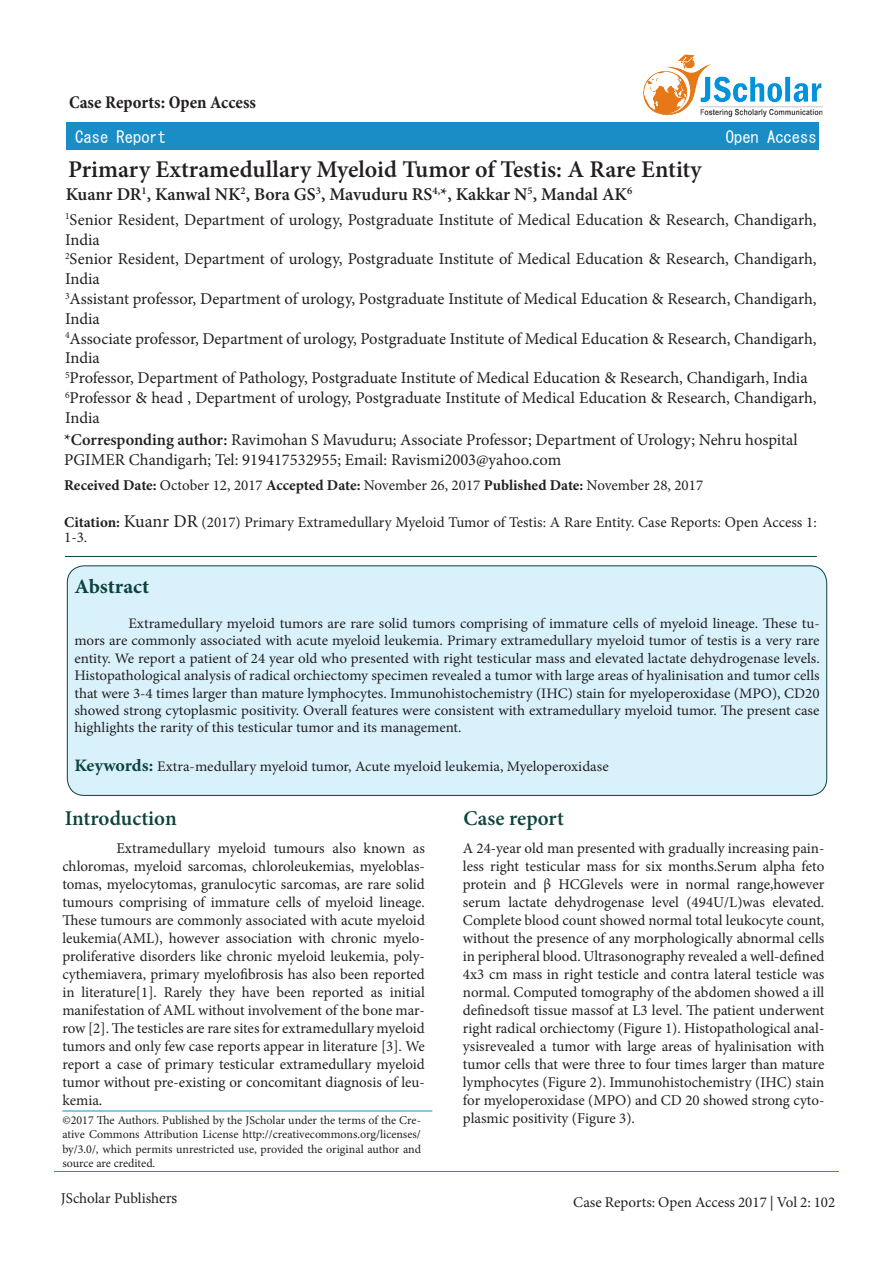
<style>
.page{position:relative;width:893px;height:1263px;background:#fff}
.page>*{position:absolute;margin:0;border:0;box-sizing:border-box;transform-origin:0 0}
.t1{font:600 24px "Minion Pro";color:#231f20}
.t2{font:600 21px "Minion Pro";color:#0d433d}
.t3{font:700 20.4px "Minion Pro";color:#0d433d}
.t4{font:600 18px "Minion Pro";color:#231f20}
.t5{font:700 condensed 18px "Minion Pro";letter-spacing:.005em;color:#231f20}
.t6{font:16.5px/19.8px "Minion Pro";color:#231f20}
.t7{font:16.5px "MS Gothic";color:#fff}
.t8{font:15px/18px "Minion Pro";color:#231f20;text-align:justify}
.t9{font:14.55px/17.4px "Minion Pro";letter-spacing:-.005em;color:#231f20;text-align:justify}
.t10{font:12px/14.4px "Minion Pro";color:#231f20;text-align:justify}
.s1{font-weight:600}
.s2{font-weight:700}
.s3{font-size:18px}
.s4{font-weight:700;font-size:17.4px;color:#0d433d}
.s5{font-family:"Calisto"}
</style>
<div class="page">
<hr style="left:54px;top:1171px;width:785px;height:1px;background:#1a8dc6">
<div style="left:66px;top:123px;width:753px;height:27px;background:#1a8dc6"></div>
<img style="left:643px;top:54px;width:180px;height:63px">
<hr style="left:62px;top:1110px;width:370px;height:1px;background:#1a8dc6">
<hr style="left:65px;top:556px;width:752px;height:1px;background:#0d433d">
<div style="left:67px;top:566px;width:760px;height:229px;background:#d9f1fb;border-radius:17px"></div>
<div style="left:67px;top:565px;width:760px;height:231px;border:1px solid #0d433d;border-radius:17px"></div>
<p class="t5" style="left:69px;top:90px;width:188px">Case Reports: Open Access</p>
<p class="t7" style="left:75px;top:129px;width:92px">Case Report</p>
<p class="t7" style="left:726px;top:129px;width:92px">Open Access</p>
<p class="t1" style="left:68px;top:152px;width:635px">Primary Extramedullary Myeloid Tumor of Testis: A Rare Entity</p>
<p class="t4" style="left:66px;top:182px;width:568px">Kuanr DR<sup>1</sup>, Kanwal NK<sup>2</sup>, Bora GS<sup>3</sup>, Mavuduru RS<sup>4,</sup>*, Kakkar N<sup>5</sup>, Mandal AK<sup>6</sup></p>
<p class="t6" style="left:65px;top:210px;width:753px"><sup>1</sup>Senior Resident, Department of urology, Postgraduate Institute of Medical Education &amp; Research, Chandigarh,<br>India</p>
<p class="t6" style="left:65px;top:249px;width:753px"><sup>2</sup>Senior Resident, Department of urology, Postgraduate Institute of Medical Education &amp; Research, Chandigarh,<br>India</p>
<p class="t6" style="left:65px;top:289px;width:753px"><sup>3</sup>Assistant professor, Department of urology, Postgraduate Institute of Medical Education &amp; Research, Chandigarh,<br>India</p>
<p class="t6" style="left:65px;top:329px;width:753px"><sup>4</sup>Associate professor, Department of urology, Postgraduate Institute of Medical Education &amp; Research, Chandigarh,<br>India</p>
<p class="t6" style="left:65px;top:368px;width:744px"><sup>5</sup>Professor, Department of Pathology, Postgraduate Institute of Medical Education &amp; Research, Chandigarh, India</p>
<p class="t6" style="left:65px;top:388px;width:753px"><sup>6</sup>Professor &amp; head , Department of urology, Postgraduate Institute of Medical Education &amp; Research, Chandigarh,<br>India</p>
<p class="t6" style="left:64px;top:430px;width:735px"><span class="s1">*Corresponding author:</span> Ravimohan S Mavuduru; Associate Professor; Department of Urology; Nehru hospital</p>
<p class="t6" style="left:64px;top:450px;width:499px">PGIMER Chandigarh; Tel: 919417532955; Email: Ravismi2003@yahoo.com</p>
<p class="t8" style="left:64px;top:477px;width:641px"><span class="s2">Received Date:</span> October 12, 2017 <span class="s2">Accepted Date:</span> November 26, 2017 <span class="s2">Published Date:</span> November 28, 2017</p>
<p class="t8" style="left:64px;top:515px;width:754px;line-height:15px"><span class="s2">Citation:</span> <span class="s3">Kuanr DR</span> (2017) Primary Extramedullary Myeloid Tumor of Testis: A Rare Entity. Case Reports: Open Access 1:<br>1-3.</p>
<p class="t3" style="left:74px;top:572px;width:77px">Abstract</p>
<p class="t9" style="left:74px;top:614px;width:747px;text-indent:54px">Extramedullary myeloid tumors are rare solid tumors comprising of immature cells of myeloid lineage. These tu&shy;mors are commonly associated with acute myeloid leukemia. Primary extramedullary myeloid tumor of testis is a very rare entity. We report a patient of 24 year old who presented with right testicular mass and elevated lactate dehydrogenase levels.<br>Histopathological analysis of radical orchiectomy specimen revealed a tumor with large areas of hyalinisation and tumor cells that were 3-4 times larger than mature lymphocytes. Immunohistochemistry (IHC) stain for myeloperoxidase (MPO), CD20 showed strong cytoplasmic positivity. Overall features were consistent with extramedullary myeloid tumor. The present case highlights the rarity of this testicular tumor and its management.</p>
<p class="t9" style="left:74px;top:757px;width:536px"><span class="s4">Keywords:</span> Extra-medullary myeloid tumor, Acute myeloid leukemia, Myeloperoxidase</p>
<p class="t2" style="left:65px;top:804px;width:113px">Introduction</p>
<p class="t2" style="left:463px;top:804px;width:102px">Case report</p>
<p class="t8" style="left:62px;top:839px;width:364px;text-indent:54px">Extramedullary myeloid tumours also known as chloromas, myeloid sarcomas, chloroleukemias, myeloblas&shy;tomas, myelocytomas, granulocytic sarcomas, are rare solid tumours comprising of immature cells of myeloid lineage.<br>These tumours are commonly associated with acute myeloid leukemia(AML), however association with chronic myelo&shy;proliferative disorders like chronic myeloid leukemia, poly&shy;cythemiavera, primary myelofibrosis has also been reported in literature[1]. Rarely they have been reported as initial manifestation of AML without involvement of the bone mar&shy;row [2]. The testicles are rare sites for extramedullary myeloid tumors and only few case reports appear in literature [3]. We report a case of primary testicular extramedullary myeloid tumor without pre-existing or concomitant diagnosis of leu&shy;kemia.</p>
<p class="t8" style="left:463px;top:839px;width:363px">A 24-year old man presented with gradually increasing pain&shy;less right testicular mass for six months.Serum alpha feto protein and β HCGlevels were in normal range,however serum lactate dehydrogenase level (494U/L)was elevated.<br>Complete blood count showed normal total leukocyte count, without the presence of any morphologically abnormal cells in peripheral blood. Ultrasonography revealed a well-defined 4x3 cm mass in right testicle and contra lateral testicle was normal. Computed tomography of the abdomen showed a ill definedsoft tissue massof at L3 level. The patient underwent right radical orchiectomy (Figure 1). Histopathological anal&shy;ysisrevealed a tumor with large areas of hyalinisation with tumor cells that were three to four times larger than mature lymphocytes (Figure 2). Immunohistochemistry (IHC) stain for myeloperoxidase (MPO) and CD 20 showed strong cyto&shy;plasmic positivity (Figure 3).</p>
<p class="t10" style="left:62px;top:1113px;width:360px">©2017 The Authors. Published by the JScholar under the terms of the Cre&shy;ative Commons Attribution License http://creativecommons.org/licenses/ by/3.0/, which permits unrestricted use, provided the original author and source are credited.</p>
<p class="t8" style="left:61px;top:1189px;width:118px">JScholar Publish<span class="s5">ers</span></p>
<p class="t8" style="left:573px;top:1193px;width:264px">Case Reports: Open Access 2017 | Vol 2: 102</p>
</div>
